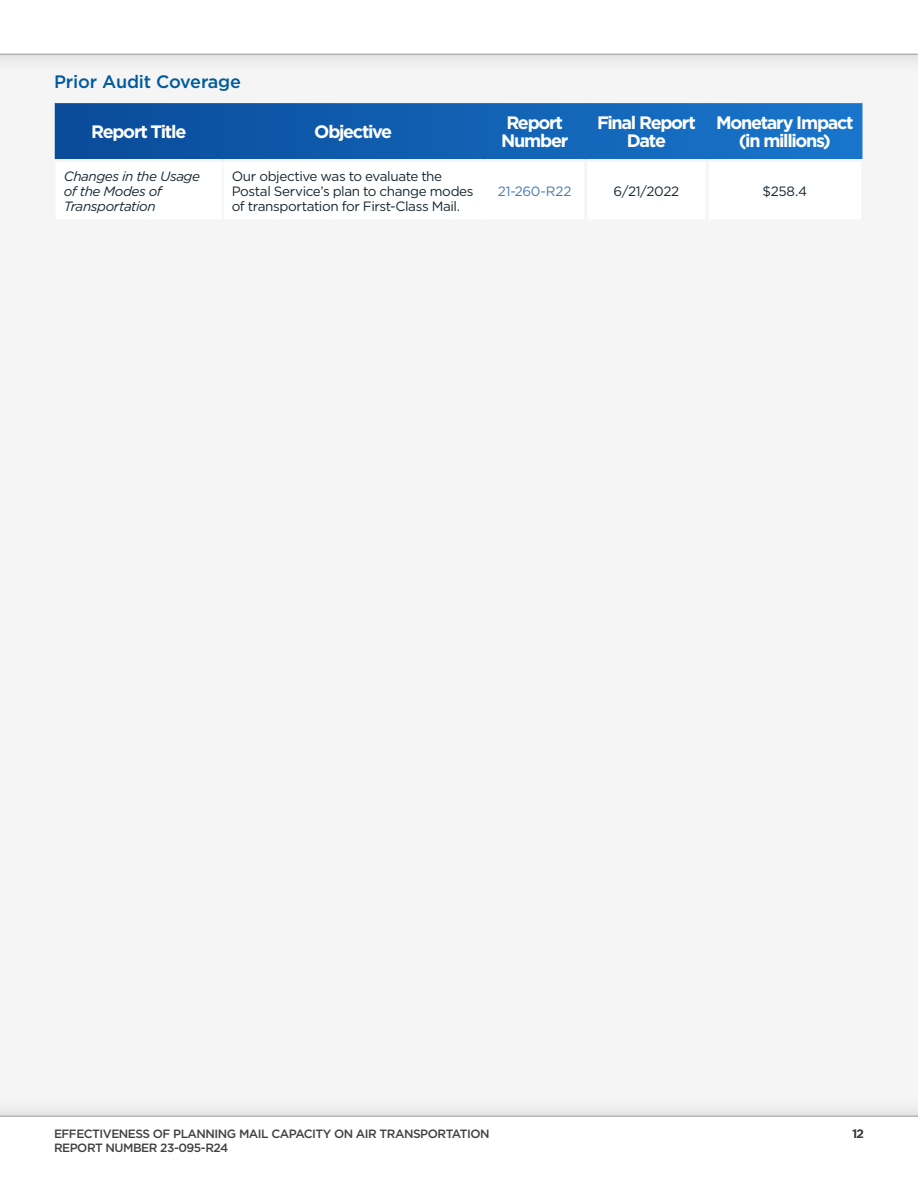
<style>
.page{position:relative;width:918px;height:1188px;background:#fff}
.page>*{position:absolute;margin:0;border:0;box-sizing:border-box;transform-origin:0 0}
.t1{font:700 18px/18px "Gotham";letter-spacing:-.07em;color:#fff;text-align:center}
.t2{font:500 18px "Gotham";letter-spacing:-.01em;color:#005a9c}
.t3{font:13.5px/15px "Gotham";letter-spacing:-.03em;color:#172832}
.t4{font:italic 13.5px/15px "Gotham";letter-spacing:-.03em;color:#172832}
.t5{font:13.5px "Gotham";letter-spacing:-.02em;color:#477ab2}
.t6{font:500 12px "Gotham";letter-spacing:-.04em;color:#414042}
</style>
<div class="page">
<div style="left:0;top:0;width:918px;height:75px;background:#eee"></div>
<div style="left:0;top:0;width:918px;height:54px;background:#fff"></div>
<svg style="left:0;top:1098px;width:918px;height:18px;fill:#efefef"></svg>
<svg style="left:0;top:1116px;width:918px;height:1px"></svg>
<svg style="left:55px;top:103px;width:807px;height:56px;background:#1160b2"></svg>
<hr style="left:54px;top:162px;width:2px;height:58px;background:#f5f5f5">
<hr style="left:54px;top:220px;width:169px;height:1px;background:#f5f5f5">
<hr style="left:223px;top:220px;width:261px;height:1px;background:#f5f5f5">
<hr style="left:55px;top:102px;width:168px;height:1px;background:#f5f5f5">
<hr style="left:223px;top:102px;width:261px;height:1px;background:#f5f5f5">
<hr style="left:484px;top:102px;width:102px;height:1px;background:#f5f5f5">
<hr style="left:586px;top:102px;width:121px;height:1px;background:#f5f5f5">
<hr style="left:707px;top:102px;width:155px;height:1px;background:#f5f5f5">
<hr style="left:54px;top:159px;width:169px;height:3px;background:#f5f5f5">
<hr style="left:223px;top:159px;width:261px;height:3px;background:#f5f5f5">
<hr style="left:484px;top:159px;width:102px;height:3px;background:#f5f5f5">
<hr style="left:586px;top:159px;width:121px;height:3px;background:#f5f5f5">
<hr style="left:707px;top:159px;width:157px;height:3px;background:#f5f5f5">
<hr style="left:861px;top:162px;width:3px;height:58px;background:#f5f5f5">
<hr style="left:484px;top:220px;width:102px;height:1px;background:#f5f5f5">
<hr style="left:586px;top:220px;width:121px;height:1px;background:#f5f5f5">
<hr style="left:707px;top:220px;width:157px;height:1px;background:#f5f5f5">
<hr style="left:222px;top:162px;width:2px;height:58px;background:#f5f5f5">
<hr style="left:584px;top:162px;width:3px;height:58px;background:#f5f5f5">
<hr style="left:706px;top:162px;width:3px;height:58px;background:#f5f5f5">
<h1 class="t2" style="left:54px;top:72px;width:188px">Prior Audit Coverage</h1>
<h1 class="t1" style="left:91px;top:122px;width:97px">Report Title</h1>
<h1 class="t1" style="left:314px;top:122px;width:80px">Objective</h1>
<h1 class="t1" style="left:501px;top:113px;width:69px;text-align:left">Report<br>Number</h1>
<h1 class="t1" style="left:597px;top:113px;width:100px">Final Report<br>Date</h1>
<h1 class="t1" style="left:716px;top:113px;width:139px">Monetary Impact (in millions)</h1>
<p class="t4" style="left:64px;top:169px;width:138px">Changes in the Usage of the Modes of<br>Transportation</p>
<p class="t3" style="left:232px;top:168px;width:243px">Our objective was to evaluate the<br>Postal Service’s plan to change modes of transportation for First-Class Mail.</p>
<p class="t5" style="left:498px;top:184px;width:75px">21-260-R22</p>
<p class="t3" style="left:614px;top:183px;width:67px">6/21/2022</p>
<p class="t3" style="left:763px;top:183px;width:46px">$258.4</p>
<p class="t6" style="left:54px;top:1127px;width:437px">EFFECTIVENESS OF PLANNING MAIL CAPACITY ON AIR TRANSPORTATION</p>
<p class="t6" style="left:852px;top:1127px;width:13px">12</p>
<p class="t6" style="left:54px;top:1141px;width:176px">REPORT NUMBER 23-095-R24</p>
</div>
